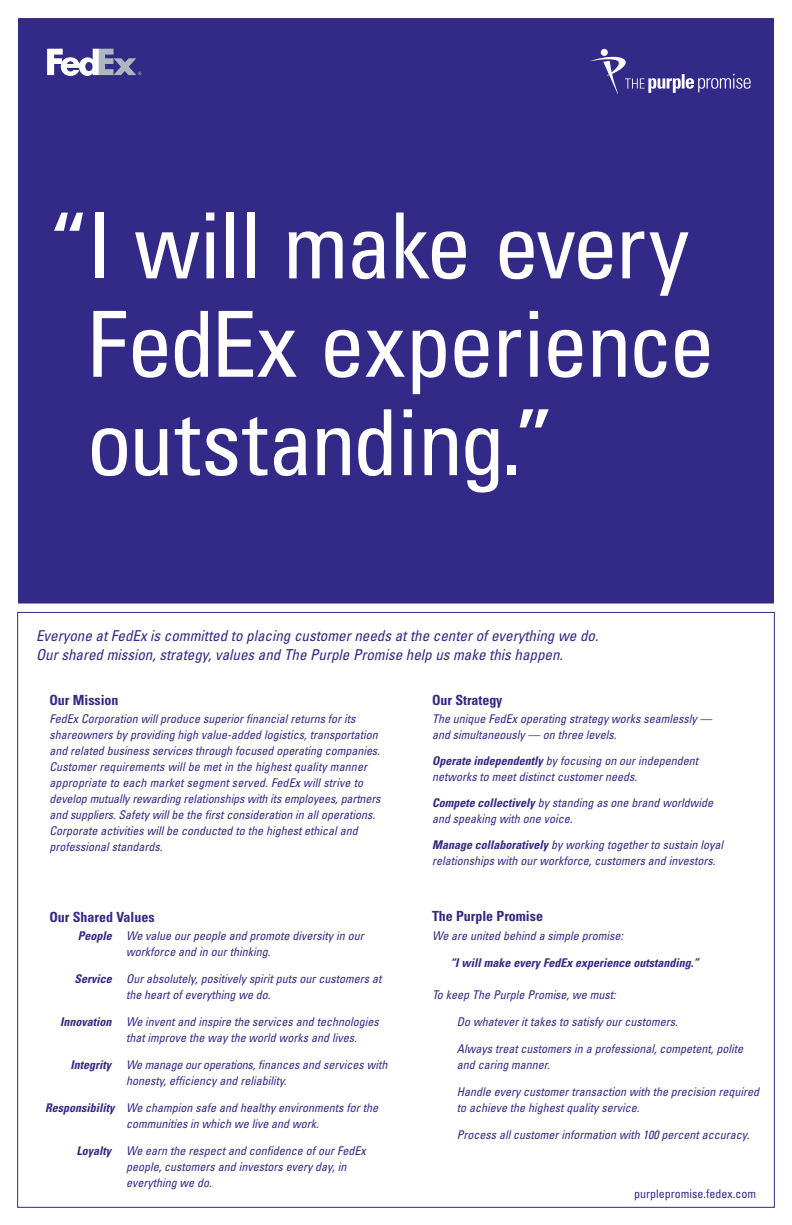
<style>
.page{position:relative;width:792px;height:1225px;background:#fff}
.page>*{position:absolute;margin:0;border:0;box-sizing:border-box;transform-origin:0 0}
.t1{font:condensed 91.1px/98.3px "Univers";letter-spacing:-.015em;color:#fff}
.t2{font:italic condensed 15px/18.8px "Univers";color:#332986}
.t3{font:700 condensed 14px "Univers";letter-spacing:-.005em;color:#332986}
.t4{font:italic condensed 12px/16px "Univers";color:#332986}
.t5{font:italic 700 condensed 12px "Univers";color:#332986}
.t6{font:condensed 12px "Univers";color:#332986}
.s1{font-weight:700}
</style>
<div class="page">
<div style="left:18px;top:18px;width:756px;height:585px;background:#332986"></div>
<svg style="left:47px;top:49px;width:94px;height:27px"></svg>
<svg style="left:590px;top:50px;width:161px;height:44px"></svg>
<h1 class="t1" style="left:87px;top:195px;width:630px;text-indent:-38px">“I will make every<br>FedEx experience outstanding.”</h1>
<p class="t2" style="left:36px;top:626px;width:568px">Everyone at FedEx is committed to placing customer needs at the center of everything we do.<br>Our shared mission, strategy, values and The Purple Promise help us make this happen.</p>
<p class="t3" style="left:50px;top:691px;width:70px">Our Mission</p>
<p class="t3" style="left:432px;top:691px;width:72px">Our Strategy</p>
<p class="t4" style="left:432px;top:710px;width:284px">The unique FedEx operating strategy works seamlessly — and simultaneously — on three levels.</p>
<p class="t4" style="left:432px;top:752px;width:271px"><span class="s1">Operate independently</span> by focusing on our independent networks to meet distinct customer needs.</p>
<p class="t4" style="left:432px;top:794px;width:286px"><span class="s1">Compete collectively</span> by standing as one brand worldwide and speaking with one voice.</p>
<p class="t4" style="left:432px;top:836px;width:296px"><span class="s1">Manage collaboratively</span> by working together to sustain loyal relationships with our workforce, customers and investors.</p>
<p class="t4" style="left:50px;top:710px;width:336px">FedEx Corporation will produce superior financial returns for its shareowners by providing high value-added logistics, transportation and related business services through focused operating companies.<br>Customer requirements will be met in the highest quality manner appropriate to each market segment served. FedEx will strive to develop mutually rewarding relationships with its employees, partners and suppliers. Safety will be the first consideration in all operations.<br>Corporate activities will be conducted to the highest ethical and professional standards.</p>
<p class="t3" style="left:50px;top:907px;width:107px">Our Shared Values</p>
<p class="t4" style="left:126px;top:927px;width:242px;text-indent:-48px"><span class="s1">People</span> We value our people and promote diversity in our workforce and in our thinking.</p>
<p class="t4" style="left:126px;top:970px;width:260px;text-indent:-52px"><span class="s1">Service</span> Our absolutely, positively spirit puts our customers at the heart of everything we do.</p>
<p class="t4" style="left:126px;top:1013px;width:257px;text-indent:-66px"><span class="s1">Innovation</span> We invent and inspire the services and technologies that improve the way the world works and lives.</p>
<p class="t4" style="left:126px;top:1056px;width:266px;text-indent:-56px"><span class="s1">Integrity</span> We manage our operations, finances and services with honesty, efficiency and reliability.</p>
<p class="t4" style="left:126px;top:1099px;width:257px;text-indent:-81px"><span class="s1">Responsibility</span> We champion safe and healthy environments for the communities in which we live and work.</p>
<p class="t4" style="left:126px;top:1142px;width:244px;text-indent:-50px"><span class="s1">Loyalty</span> We earn the respect and confidence of our FedEx people, customers and investors every day, in everything we do.</p>
<p class="t3" style="left:432px;top:907px;width:113px">The Purple Promise</p>
<p class="t4" style="left:432px;top:927px;width:196px">We are united behind a simple promise:</p>
<p class="t5" style="left:450px;top:954px;width:253px">“I will make every FedEx experience outstanding.”</p>
<p class="t4" style="left:432px;top:986px;width:188px">To keep The Purple Promise, we must:</p>
<p class="t4" style="left:457px;top:1013px;width:226px">Do whatever it takes to satisfy our customers.</p>
<p class="t4" style="left:457px;top:1040px;width:291px">Always treat customers in a professional, competent, polite and caring manner.</p>
<p class="t4" style="left:457px;top:1083px;width:307px">Handle every customer transaction with the precision required to achieve the highest quality service.</p>
<p class="t4" style="left:457px;top:1126px;width:297px">Process all customer information with 100 percent accuracy.</p>
<p class="t6" style="left:634px;top:1185px;width:123px">purplepromise.fedex.com</p>
</div>
